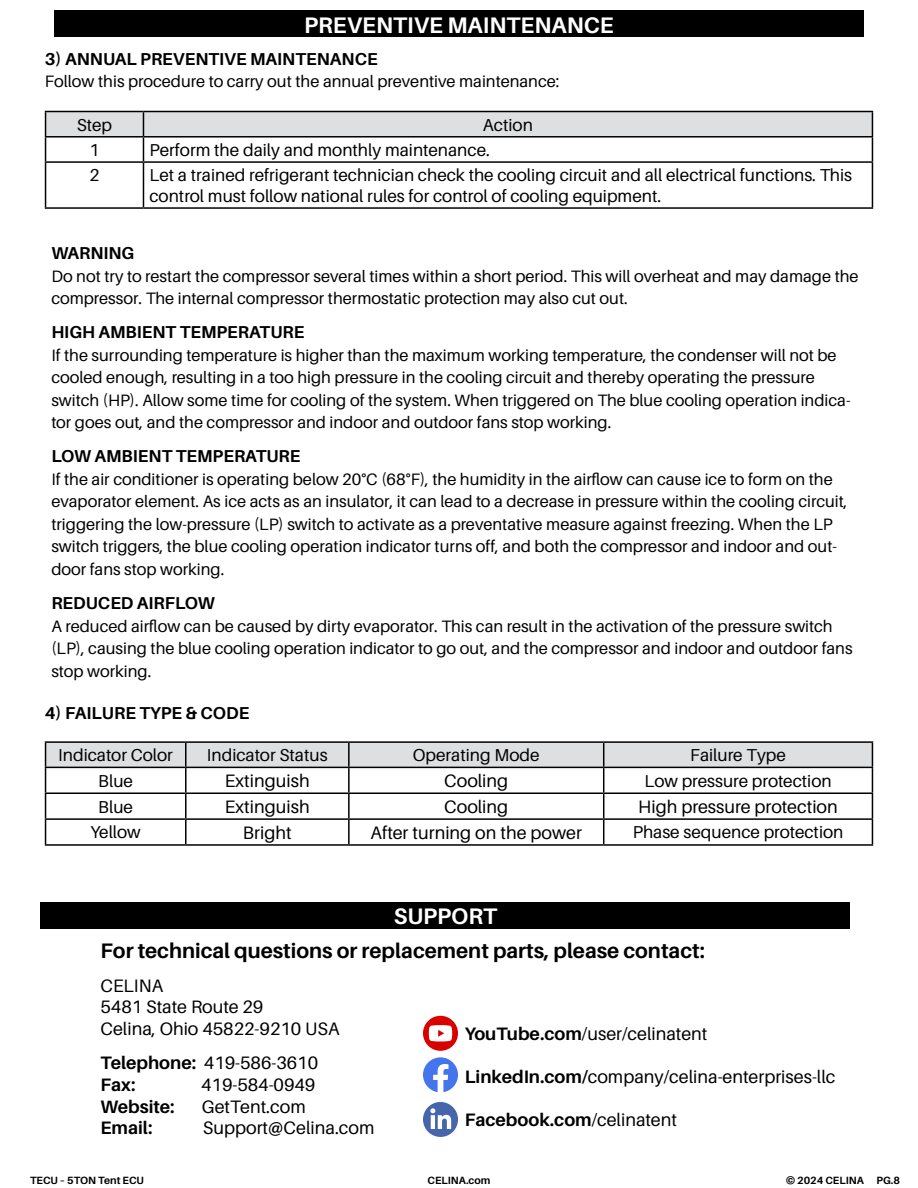
<style>
.page{position:relative;width:918px;height:1188px;background:#fff}
.page>*{position:absolute;margin:0;border:0;box-sizing:border-box;transform-origin:0 0}
.t1{font:700 22.5px "Aileron";color:#fff}
.t2{font:700 21px "Aileron";color:#000}
.t3{font:18px/21.6px "Aileron";color:#000}
.t4{font:700 18px/21.6px "Aileron";color:#000}
.t5{font:17.25px/20.7px "Aileron";color:#000}
.t6{font:700 17.25px "Aileron";color:#000}
.t7{font:16.5px/22.5px "Aileron";color:#000}
.t8{font:700 10.5px "Aileron";color:#000}
.s1{font-weight:400}
.s2{font-weight:700}
</style>
<div class="page">
<div style="left:40px;top:902px;width:810px;height:27px;background:#000"></div>
<div style="left:54px;top:10px;width:810px;height:27px;background:#000"></div>
<div style="left:423px;top:1016px;width:35px;height:35px;background:#d90000;border-radius:50%"></div>
<svg style="left:429px;top:1025px;width:23px;height:16px"></svg>
<div style="left:423px;top:1102px;width:35px;height:35px;background:#4566ad;border-radius:50%"></div>
<svg style="left:430px;top:1108px;width:21px;height:21px"></svg>
<svg style="left:423px;top:1057px;width:35px;height:35px"></svg>
<svg style="left:45px;top:111px;width:828px;height:50px"></svg>
<hr style="left:45px;top:161px;width:98px;height:2px;background:#000">
<hr style="left:45px;top:163px;width:1px;height:44px;background:#000">
<hr style="left:143px;top:161px;width:730px;height:2px;background:#000">
<hr style="left:143px;top:163px;width:1px;height:44px;background:#000">
<hr style="left:872px;top:163px;width:1px;height:44px;background:#000">
<hr style="left:45px;top:207px;width:98px;height:2px;background:#000">
<hr style="left:143px;top:207px;width:730px;height:2px;background:#000">
<hr style="left:45px;top:741px;width:141px;height:2px;background:#000">
<hr style="left:186px;top:741px;width:163px;height:2px;background:#000">
<hr style="left:349px;top:741px;width:255px;height:2px;background:#000">
<hr style="left:604px;top:741px;width:269px;height:2px;background:#000">
<svg style="left:45px;top:742px;width:828px;height:102px"></svg>
<hr style="left:45px;top:844px;width:141px;height:2px;background:#000">
<hr style="left:186px;top:844px;width:163px;height:2px;background:#000">
<hr style="left:349px;top:844px;width:255px;height:2px;background:#000">
<hr style="left:604px;top:844px;width:269px;height:2px;background:#000">
<h1 class="t1" style="left:304px;top:12px;width:311px">PREVENTIVE MAINTENANCE</h1>
<p class="t6" style="left:45px;top:49px;width:334px">3) ANNUAL PREVENTIVE MAINTENANCE</p>
<p class="t7" style="left:45px;top:70px;width:516px">Follow this procedure to carry out the annual preventive maintenance:</p>
<p class="t5" style="left:77px;top:115px;width:37px">Step</p>
<p class="t5" style="left:483px;top:115px;width:51px">Action</p>
<p class="t5" style="left:90px;top:140px;width:12px">1</p>
<p class="t5" style="left:149px;top:140px;width:342px">Perform the daily and monthly maintenance.</p>
<p class="t5" style="left:90px;top:165px;width:12px">2</p>
<p class="t5" style="left:149px;top:165px;width:704px">Let a trained refrigerant technician check the cooling circuit and all electrical functions. This control must follow national rules for control of cooling equipment.</p>
<p class="t6" style="left:51px;top:243px;width:84px">WARNING</p>
<p class="t7" style="left:51px;top:265px;width:809px">Do not try to restart the compressor several times within a short period. This will overheat and may damage the compressor. The internal compressor thermostatic protection may also cut out.</p>
<p class="t6" style="left:51px;top:323px;width:255px">HIGH AMBIENT TEMPERATURE</p>
<p class="t7" style="left:51px;top:344px;width:801px">If the surrounding temperature is higher than the maximum working temperature, the condenser will not be cooled enough, resulting in a too high pressure in the cooling circuit and thereby operating the pressure switch (HP). Allow some time for cooling of the system. When triggered on The blue cooling operation indica&shy;tor goes out, and the compressor and indoor and outdoor fans stop working.</p>
<p class="t6" style="left:51px;top:447px;width:251px">LOW AMBIENT TEMPERATURE</p>
<p class="t7" style="left:51px;top:468px;width:798px">If the air conditioner is operating below 20°C (68°F), the humidity in the airflow can cause ice to form on the evaporator element. As ice acts as an insulator, it can lead to a decrease in pressure within the cooling circuit, triggering the low-pressure (LP) switch to activate as a preventative measure against freezing. When the LP switch triggers, the blue cooling operation indicator turns off, and both the compressor and indoor and out&shy;door fans stop working.</p>
<p class="t6" style="left:51px;top:594px;width:165px">REDUCED AIRFLOW</p>
<p class="t7" style="left:51px;top:615px;width:803px">A reduced airflow can be caused by dirty evaporator. This can result in the activation of the pressure switch (LP), causing the blue cooling operation indicator to go out, and the compressor and indoor and outdoor fans stop working.</p>
<p class="t6" style="left:45px;top:704px;width:206px">4) FAILURE TYPE &amp; CODE</p>
<p class="t5" style="left:58px;top:745px;width:116px">Indicator Color</p>
<p class="t5" style="left:207px;top:745px;width:122px">Indicator Status</p>
<p class="t5" style="left:413px;top:745px;width:128px">Operating Mode</p>
<p class="t5" style="left:690px;top:745px;width:97px">Failure Type</p>
<p class="t5" style="left:98px;top:771px;width:36px">Blue</p>
<p class="t3" style="left:225px;top:770px;width:86px">Extinguish</p>
<p class="t3" style="left:444px;top:770px;width:66px">Cooling</p>
<p class="t5" style="left:644px;top:771px;width:189px">Low pressure protection</p>
<p class="t5" style="left:98px;top:796px;width:36px">Blue</p>
<p class="t3" style="left:225px;top:796px;width:86px">Extinguish</p>
<p class="t3" style="left:444px;top:796px;width:66px">Cooling</p>
<p class="t3" style="left:638px;top:796px;width:201px">High pressure protection</p>
<p class="t5" style="left:90px;top:822px;width:52px">Yellow</p>
<p class="t3" style="left:243px;top:822px;width:50px">Bright</p>
<p class="t3" style="left:371px;top:822px;width:213px">After turning on the power</p>
<p class="t5" style="left:633px;top:822px;width:212px">Phase sequence protection</p>
<h1 class="t1" style="left:394px;top:904px;width:105px">SUPPORT</h1>
<p class="t2" style="left:101px;top:939px;width:606px">For technical questions or replacement parts, please contact:</p>
<p class="t3" style="left:101px;top:975px;width:241px">CELINA<br>5481 State Route 29<br>Celina, Ohio 45822-9210 USA</p>
<p class="t4" style="left:101px;top:1052px;width:219px">Telephone: <span class="s1">419-586-3610<br></span>Fax:</p>
<p class="t3" style="left:465px;top:1023px;width:244px"><span class="s2">YouTube.com</span>/user/celinatent</p>
<p class="t3" style="left:465px;top:1066px;width:372px"><span class="s2">LinkedIn.com/</span>company/celina-enterprises-llc</p>
<p class="t4" style="left:465px;top:1109px;width:214px">Facebook.com<span class="s1">/celinatent</span></p>
<p class="t3" style="left:201px;top:1074px;width:116px">419-584-0949</p>
<p class="t4" style="left:101px;top:1096px;width:76px">Website:</p>
<p class="t3" style="left:202px;top:1096px;width:105px">GetTent.com</p>
<p class="t4" style="left:101px;top:1117px;width:53px">Email:</p>
<p class="t3" style="left:203px;top:1117px;width:173px">Support@Celina.com</p>
<p class="t8" style="left:30px;top:1175px;width:115px">TECU – 5TON Tent ECU</p>
<p class="t8" style="left:428px;top:1175px;width:64px">CELINA.com</p>
<p class="t8" style="left:786px;top:1175px;width:115px">© 2024 CELINA PG.8</p>
</div>
